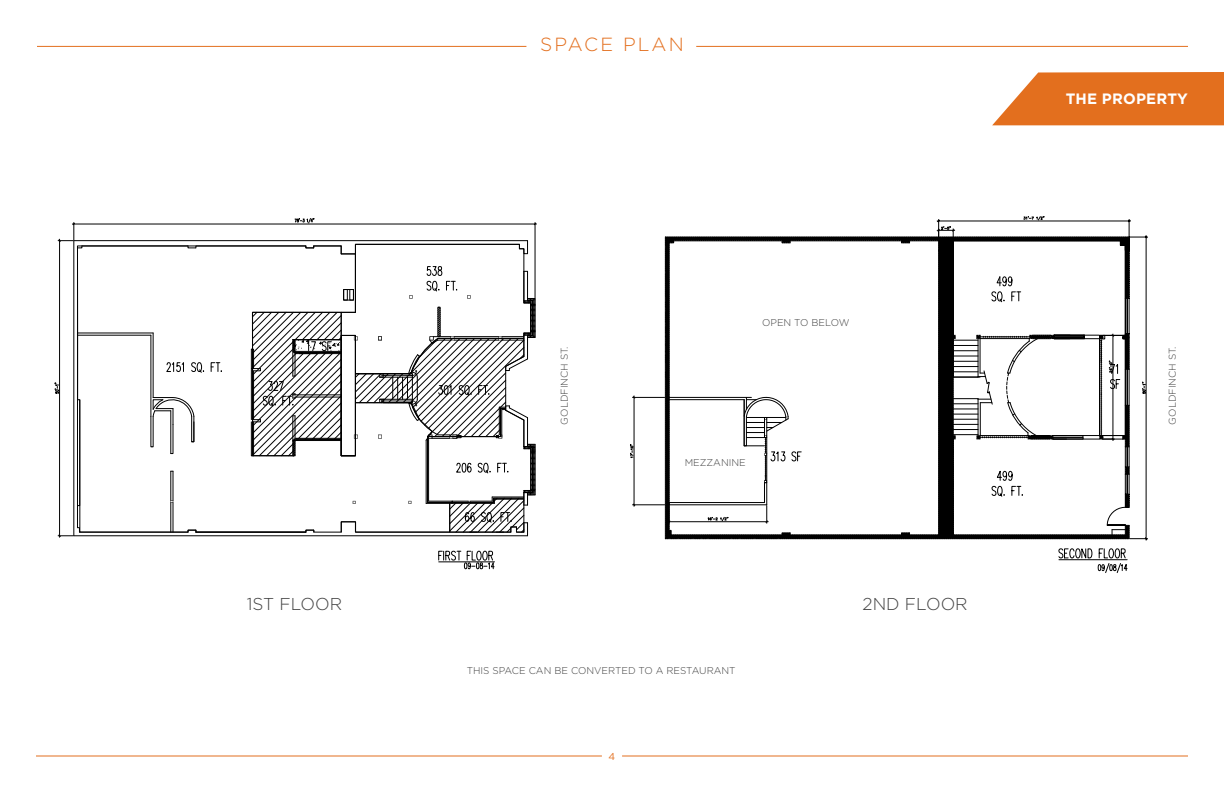
<style>
.page{position:relative;width:1224px;height:792px;background:#fff}
.page>*{position:absolute;margin:0;border:0;box-sizing:border-box;transform-origin:0 0}
.t1{font:300 19px "Gotham";letter-spacing:.11em;color:#e36f1e}
.t2{font:300 17.2px "Gotham";color:#404040}
.t3{font:700 15px "Gotham";letter-spacing:.01em;color:#fff}
.t4{font:10px "Gotham";color:#e36f1e}
.t5{font:300 9.8px "Gotham";color:#404040}
</style>
<div class="page">
<hr style="left:37px;top:46px;width:489px;height:1px;background:#e36f1e">
<hr style="left:696px;top:46px;width:492px;height:1px;background:#e36f1e">
<hr style="left:622px;top:756px;width:566px;height:1px;background:#e36f1e">
<hr style="left:36px;top:756px;width:566px;height:1px;background:#e36f1e">
<svg style="left:992px;top:72px;width:232px;height:53px;background:#e57e35"></svg>
<hr style="left:439px;top:562px;width:56px;height:1px;background:#000">
<svg style="left:438px;top:551px;width:56px;height:18px"></svg>
<hr style="left:72px;top:224px;width:465px;height:1px;background:#000">
<svg style="left:54px;top:218px;width:482px;height:319px"></svg>
<svg style="left:665px;top:219px;width:483px;height:354px"></svg>
<svg style="left:1023px;top:216px;width:21px;height:4px"></svg>
<hr style="left:633px;top:397px;width:32px;height:1px;background:#000">
<hr style="left:633px;top:505px;width:32px;height:1px;background:#000">
<hr style="left:634px;top:396px;width:1px;height:110px;background:#000">
<svg style="left:630px;top:444px;width:4px;height:14px"></svg>
<hr style="left:668px;top:522px;width:100px;height:1px;background:#000">
<svg style="left:668px;top:506px;width:2px;height:17px"></svg>
<svg style="left:744px;top:397px;width:45px;height:126px"></svg>
<svg style="left:708px;top:517px;width:20px;height:4px"></svg>
<svg style="left:1083px;top:334px;width:46px;height:114px"></svg>
<svg style="left:901px;top:226px;width:54px;height:25px"></svg>
<svg style="left:991px;top:276px;width:30px;height:26px"></svg>
<svg style="left:952px;top:335px;width:118px;height:105px"></svg>
<hr style="left:980px;top:338px;width:49px;height:1px;background:#000">
<h1 class="t1" style="left:540px;top:32px;width:145px">SPACE PLAN</h1>
<p class="t5" style="left:762px;top:316px;width:89px">OPEN TO BELOW</p>
<h3 class="t3" style="left:1066px;top:89px;width:124px">THE PROPERTY</h3>
<p class="t5" style="left:558px;top:425px;width:80px;rotate:-90deg">GOLDFINCH ST.</p>
<p class="t5" style="left:1166px;top:425px;width:80px;rotate:-90deg">GOLDFINCH ST.</p>
<p class="t5" style="left:685px;top:457px;width:63px">MEZZANINE</p>
<h2 class="t2" style="left:247px;top:593px;width:97px">1ST FLOOR</h2>
<h2 class="t2" style="left:863px;top:593px;width:107px">2ND FLOOR</h2>
<p class="t5" style="left:467px;top:665px;width:270px">THIS SPACE CAN BE CONVERTED TO A RESTAURANT</p>
<p class="t4" style="left:609px;top:750px;width:8px">4</p>
</div>
